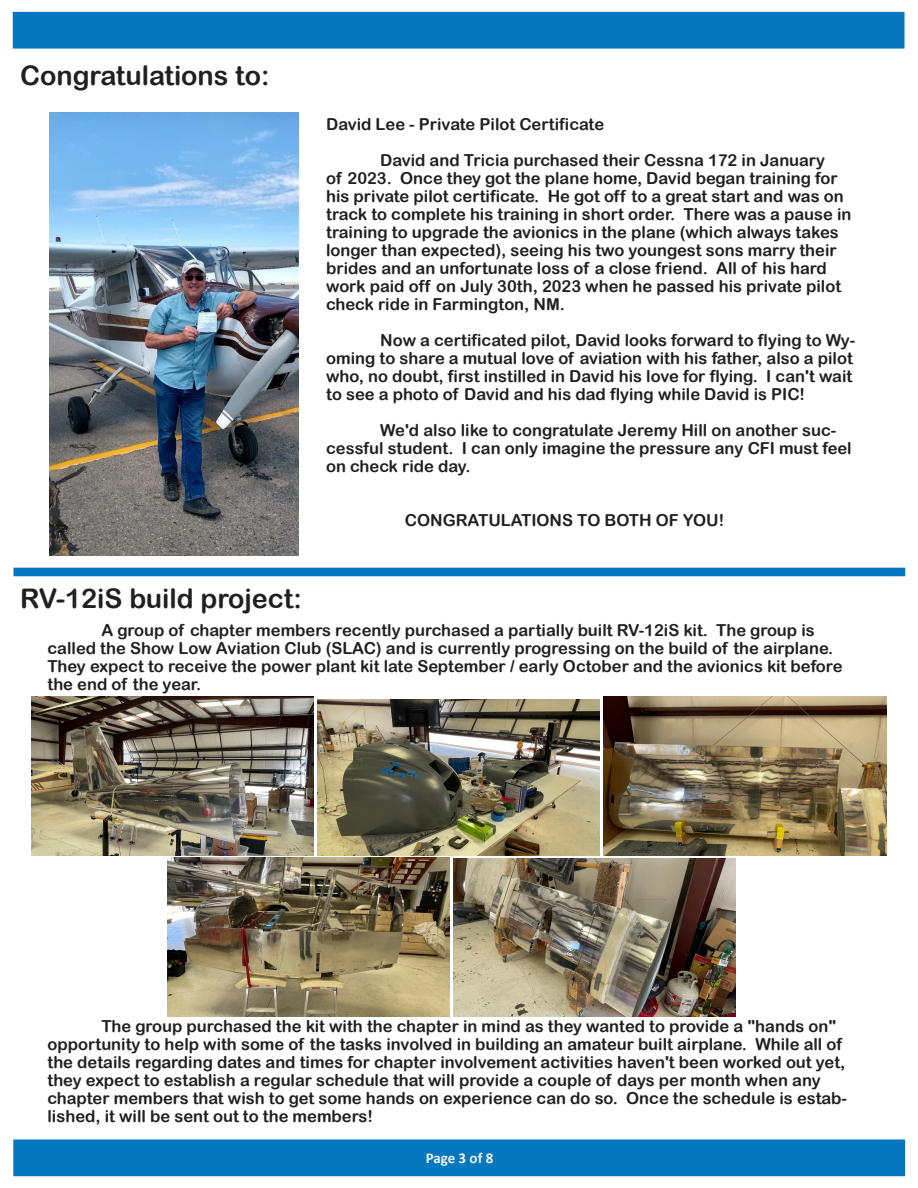
<style>
.page{position:relative;width:918px;height:1188px;background:#fff}
.page>*{position:absolute;margin:0;border:0;box-sizing:border-box;transform-origin:0 0}
.t1{font:27px "Arial Rounded MT Bold";color:#231f20}
.t2{font:16.5px/18px "Arial Rounded MT Bold";color:#231f20}
.t3{font:700 15px "Calibri";letter-spacing:-.005em;color:#f2f2f2}
</style>
<div class="page">
<div style="left:13px;top:1140px;width:892px;height:36px;background:#0477bf"></div>
<div style="left:13px;top:12px;width:891px;height:37px;background:#0477bf;border:2px solid #0477bf"></div>
<div style="left:14px;top:568px;width:891px;height:8px;background:#0477bf"></div>
<img style="left:50px;top:112px;width:249px;height:443px">
<img style="left:32px;top:697px;width:282px;height:158px">
<img style="left:318px;top:700px;width:282px;height:155px">
<img style="left:604px;top:697px;width:282px;height:158px">
<img style="left:167px;top:857px;width:283px;height:159px">
<img style="left:454px;top:858px;width:282px;height:159px">
<p class="t1" style="left:20px;top:59px;width:251px">Congratulations to:</p>
<p class="t2" style="left:326px;top:115px;width:280px">David Lee - Private Pilot Certificate</p>
<p class="t2" style="left:326px;top:151px;width:527px;text-indent:54px">David and Tricia purchased their Cessna 172 in January<br>of 2023. Once they got the plane home, David began training for his private pilot certificate. He got off to a great start and was on track to complete his training in short order. There was a pause in training to upgrade the avionics in the plane (which always takes longer than expected), seeing his two youngest sons marry their brides and an unfortunate loss of a close friend. All of his hard work paid off on July 30th, 2023 when he passed his private pilot check ride in Farmington, NM.</p>
<p class="t2" style="left:326px;top:331px;width:531px;text-indent:54px">Now a certificated pilot, David looks forward to flying to Wy&shy;oming to share a mutual love of aviation with his father, also a pilot who, no doubt, first instilled in David his love for flying. I can't wait to see a photo of David and his dad flying while David is PIC!</p>
<p class="t2" style="left:326px;top:421px;width:527px;text-indent:54px">We'd also like to congratulate Jeremy Hill on another suc&shy;cessful student. I can only imagine the pressure any CFI must feel on check ride day.</p>
<p class="t2" style="left:405px;top:511px;width:321px">CONGRATULATIONS TO BOTH OF YOU!</p>
<p class="t1" style="left:20px;top:582px;width:283px">RV-12iS build project:</p>
<p class="t2" style="left:48px;top:621px;width:797px;text-indent:54px">A group of chapter members recently purchased a partially built RV-12iS kit. The group is called the Show Low Aviation Club (SLAC) and is currently progressing on the build of the airplane.<br>They expect to receive the power plant kit late September / early October and the avionics kit before the end of the year.</p>
<p class="t2" style="left:48px;top:1017px;width:801px;text-indent:54px">The group purchased the kit with the chapter in mind as they wanted to provide a "hands on" opportunity to help with some of the tasks involved in building an amateur built airplane. While all of the details regarding dates and times for chapter involvement activities haven't been worked out yet, they expect to establish a regular schedule that will provide a couple of days per month when any chapter members that wish to get some hands on experience can do so. Once the schedule is estab&shy;lished, it will be sent out to the members!</p>
<p class="t3" style="left:426px;top:1147px;width:69px">Page 3 of 8</p>
</div>
